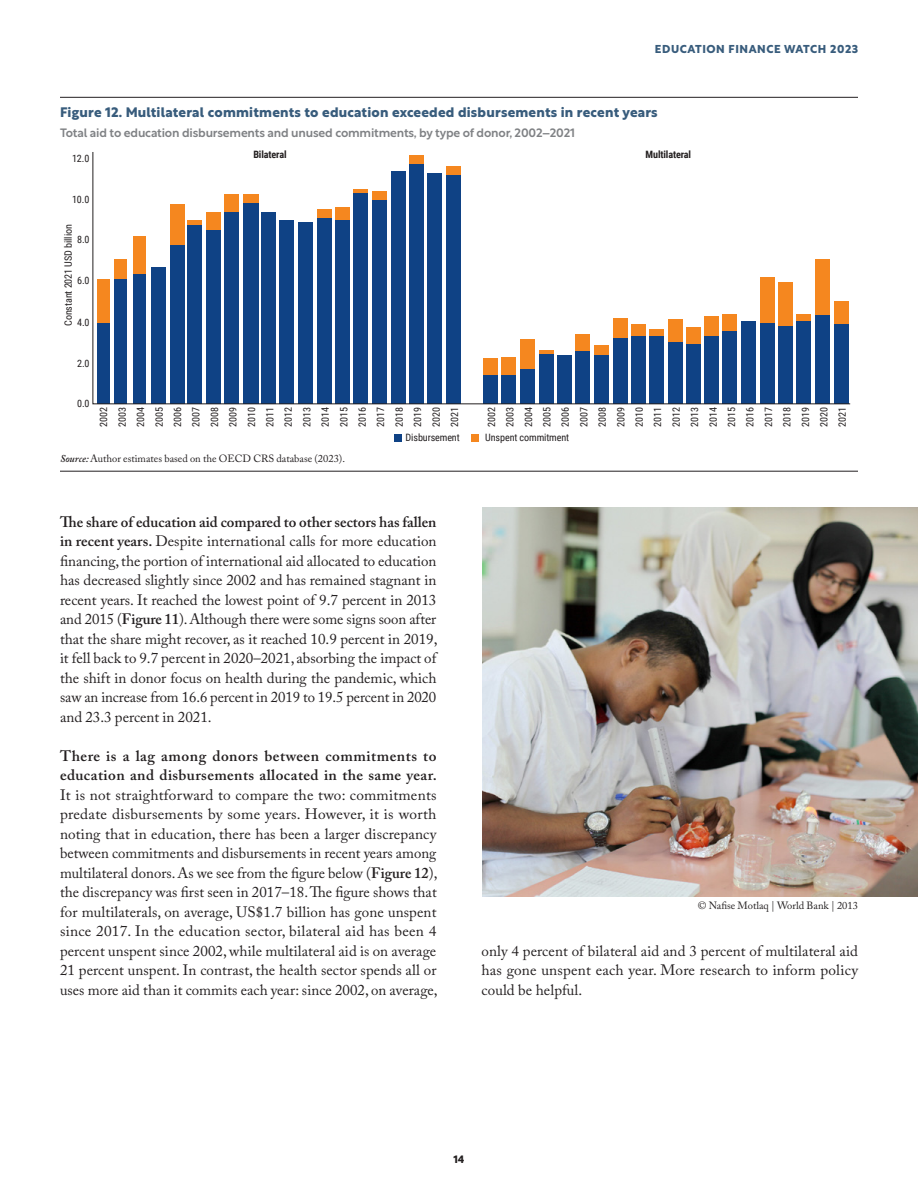
<style>
.page{position:relative;width:918px;height:1188px;background:#fff}
.page>*{position:absolute;margin:0;border:0;box-sizing:border-box;transform-origin:0 0}
.t1{font:15px/19.5px "Adobe Caslon Pro";letter-spacing:.005em;color:#231f20;text-align:justify}
.Figure_Title{font:700 13.5px "Rustica";letter-spacing:.015em;color:#385c7c}
.Figure_Text{font:500 12px "Rustica";letter-spacing:-.015em;color:#808285}
.t2{font:700 11.25px "Rustica";letter-spacing:.05em;color:#385c7c}
.Figure_Source_Line{font:10.5px "Adobe Caslon Pro";color:#231f20}
.Photo_Credit{font:10.5px "Adobe Caslon Pro";color:#231f20}
.t3{font:700 10.5px "Rustica";color:#231f20}
.t4{font:10.2px/18.5px "Roboto Condensed";letter-spacing:-.01em;color:#231f20;text-align:justify}
.t5{font:700 10.2px "Roboto Condensed";letter-spacing:-.01em;color:#231f20}
.s1{font-weight:600;font-style:italic}
.s2{font-weight:600}
</style>
<div class="page">
<hr style="left:60px;top:97px;width:798px;height:1px;background:#231f20">
<hr style="left:60px;top:471px;width:798px;height:1px;background:#231f20">
<svg style="left:93px;top:152px;width:758px;height:252px"></svg>
<div style="left:394px;top:434px;width:8px;height:8px;background:#0f4285"></div>
<div style="left:472px;top:434px;width:7px;height:8px;background:#f5871f"></div>
<img style="left:483px;top:507px;width:435px;height:390px">
<p class="t2" style="left:655px;top:39px;width:205px">EDUCATION FINANCE WATCH 2023</p>
<p class="Figure_Title" style="left:60px;top:101px;width:599px">Figure 12. Multilateral commitments to education exceeded disbursements in recent years</p>
<p class="Figure_Text" style="left:60px;top:122px;width:517px">Total aid to education disbursements and unused commitments, by type of donor, 2002–2021</p>
<p class="t4" style="left:72px;top:149px;width:19px">12.0</p>
<p class="t4" style="left:72px;top:189px;width:19px">10.0</p>
<p class="t4" style="left:59px;top:326px;width:103px;rotate:-90deg">Constant 2021 USD billion</p>
<p class="t4" style="left:77px;top:230px;width:14px">8.0</p>
<p class="t4" style="left:77px;top:270px;width:14px">6.0</p>
<p class="t4" style="left:77px;top:313px;width:14px">4.0</p>
<p class="t4" style="left:77px;top:353px;width:14px">2.0</p>
<p class="t5" style="left:253px;top:147px;width:35px">Bilateral</p>
<p class="t5" style="left:646px;top:147px;width:47px">Multilateral</p>
<p class="t4" style="left:77px;top:394px;width:14px">0.0</p>
<p class="t4" style="left:94px;top:427px;width:21px;rotate:-90deg">2002<br>2003<br>2004<br>2005<br>2006<br>2007<br>2008<br>2009<br>2010<br>2011<br>2012<br>2013<br>2014<br>2015<br>2016<br>2017<br>2018<br>2019<br>2020<br>2021</p>
<p class="t4" style="left:482px;top:427px;width:21px;rotate:-90deg">2002<br>2003<br>2004<br>2005<br>2006<br>2007<br>2008<br>2009<br>2010<br>2011<br>2012<br>2013<br>2014<br>2015<br>2016<br>2017<br>2018<br>2019<br>2020<br>2021</p>
<p class="t4" style="left:406px;top:428px;width:56px">Disbursement</p>
<p class="t4" style="left:485px;top:428px;width:85px">Unspent commitment</p>
<p class="Figure_Source_Line" style="left:60px;top:452px;width:287px"><span class="s1">Source:</span> Author estimates based on the OECD CRS database (2023).</p>
<p class="t1" style="left:60px;top:512px;width:379px"><span class="s2">The share of education aid compared to other sectors has fallen in recent years.</span> Despite international calls for more education financing, the portion of international aid allocated to education has decreased slightly since 2002 and has remained stagnant in recent years. It reached the lowest point of 9.7 percent in 2013 and 2015 (<span class="s2">Figure 11</span>). Although there were some signs soon after that the share might recover, as it reached 10.9 percent in 2019, it fell back to 9.7 percent in 2020–2021, absorbing the impact of the shift in donor focus on health during the pandemic, which saw an increase from 16.6 percent in 2019 to 19.5 percent in 2020 and 23.3 percent in 2021.</p>
<p class="t1" style="left:60px;top:746px;width:379px"><span class="s2">There is a lag among donors between commitments to education and disbursements allocated in the same year.<br></span>It is not straightforward to compare the two: commitments predate disbursements by some years. However, it is worth noting that in education, there has been a larger discrepancy between commitments and disbursements in recent years among multilateral donors. As we see from the figure below (<span class="s2">Figure 12</span>), the discrepancy was first seen in 2017–18. The figure shows that for multilaterals, on average, US$1.7 billion has gone unspent since 2017. In the education sector, bilateral aid has been 4 percent unspent since 2002, while multilateral aid is on average 21 percent unspent. In contrast, the health sector spends all or uses more aid than it commits each year: since 2002, on average,</p>
<p class="Photo_Credit" style="left:698px;top:899px;width:162px">© Nafise Motlaq | World Bank | 2013</p>
<p class="t1" style="left:482px;top:941px;width:378px">only 4 percent of bilateral aid and 3 percent of multilateral aid has gone unspent each year. More research to inform policy could be helpful.</p>
<p class="t3" style="left:453px;top:1150px;width:13px">14</p>
</div>
